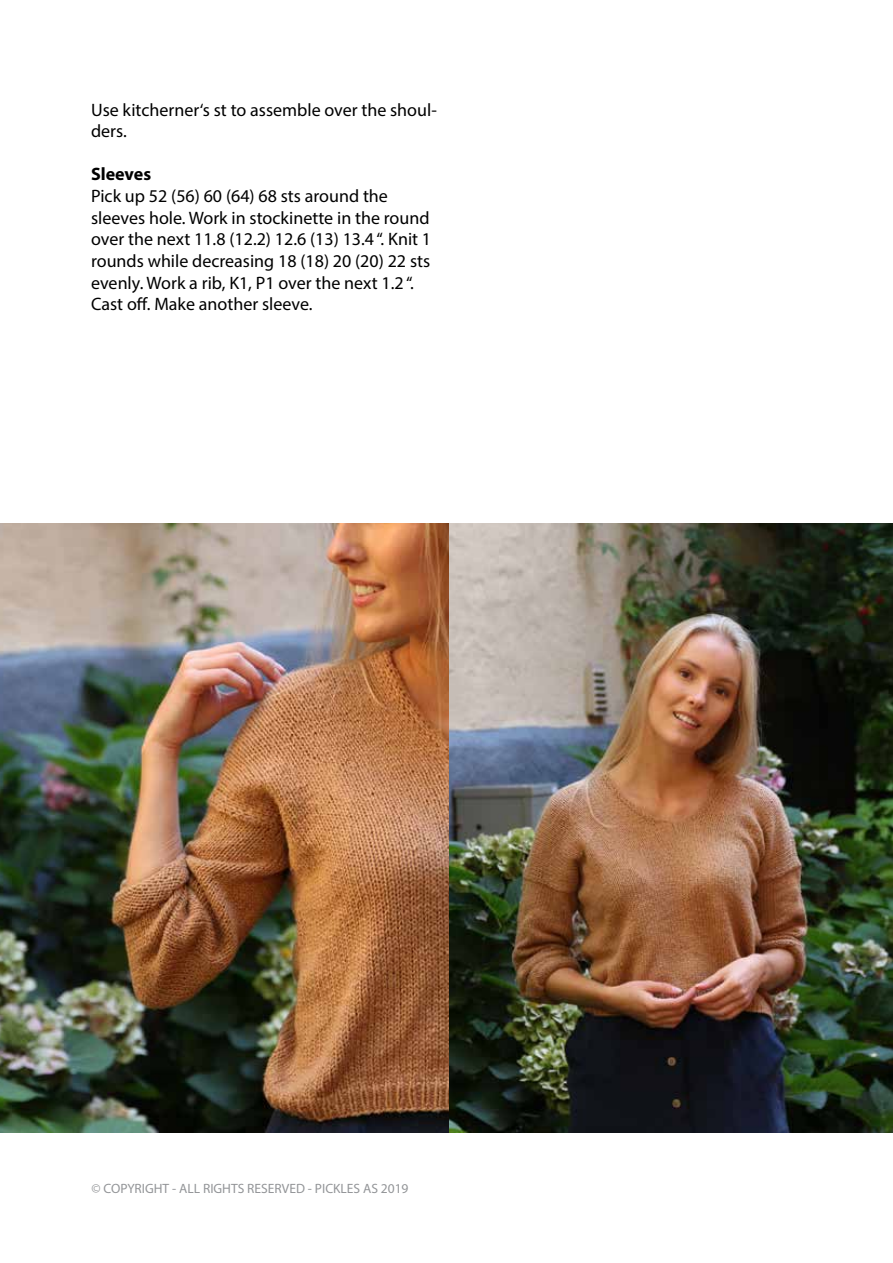
<style>
.page{position:relative;width:893px;height:1263px;background:#fff}
.page>*{position:absolute;margin:0;border:0;box-sizing:border-box;transform-origin:0 0}
.t1{font:18px/21.6px "Myriad Pro";color:#000}
.t2{font:700 18px "Myriad Pro";color:#000}
.t3{font:13.5px "Myriad Pro";color:#939598}
</style>
<div class="page">
<img style="left:0;top:523px;width:449px;height:610px">
<img style="left:449px;top:523px;width:444px;height:610px">
<p class="t1" style="left:91px;top:99px;width:347px">Use kitcherner‘s st to assemble over the shoul&shy;ders.</p>
<p class="t2" style="left:91px;top:163px;width:62px">Sleeves</p>
<p class="t1" style="left:91px;top:185px;width:342px">Pick up 52 (56) 60 (64) 68 sts around the sleeves hole. Work in stockinette in the round over the next 11.8 (12.2) 12.6 (13) 13.4 “. Knit 1 rounds while decreasing 18 (18) 20 (20) 22 sts evenly. Work a rib, K1, P1 over the next 1.2 “.<br>Cast off. Make another sleeve.</p>
<p class="t3" style="left:92px;top:1180px;width:319px">© COPYRIGHT - ALL RIGHTS RESERVED - PICKLES AS 2019</p>
</div>
